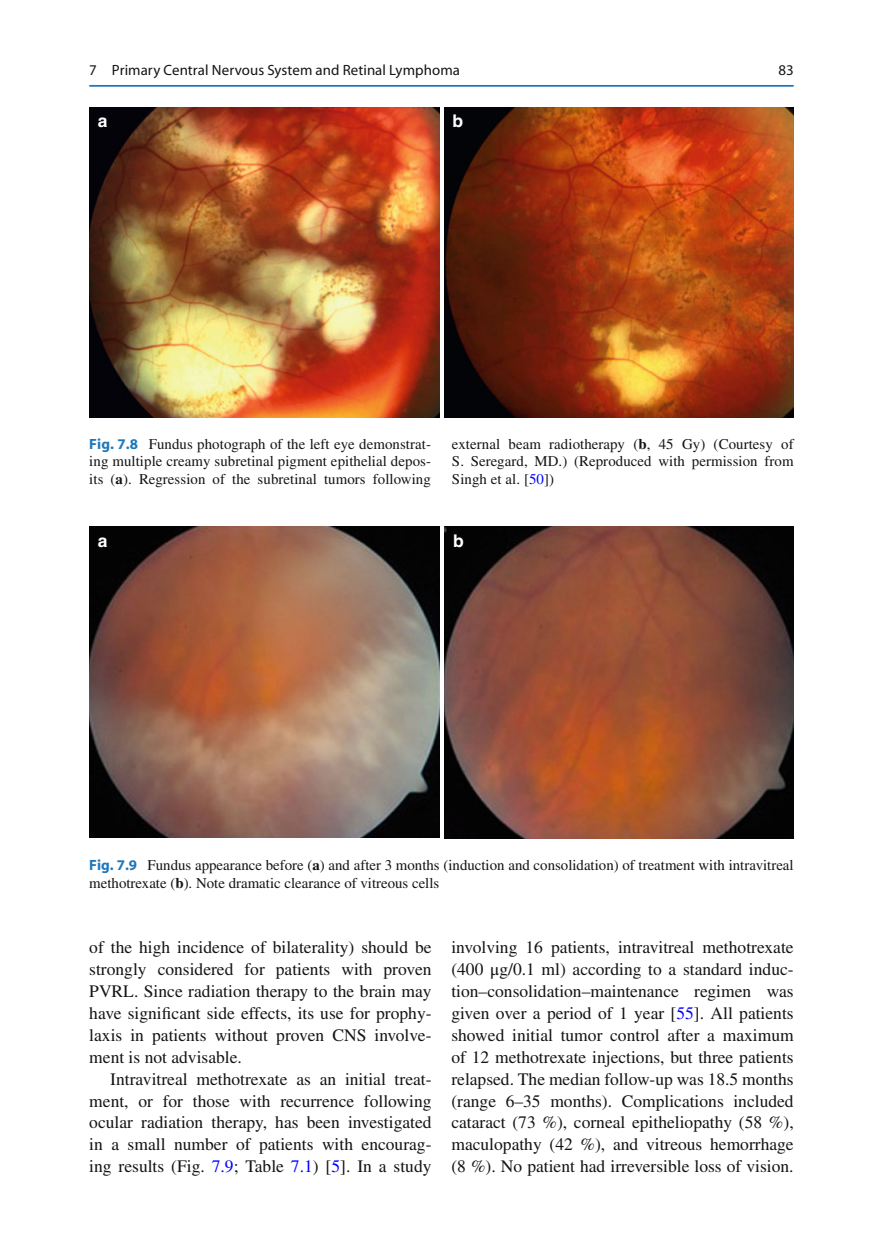
<style>
.page{position:relative;width:883px;height:1260px;background:#fff}
.page>*{position:absolute;margin:0;border:0;box-sizing:border-box;transform-origin:0 0}
.t1{font:17.5px/21.9px "Times";color:#131413;text-align:justify}
.t2{font:700 17.5px "Helvetica";color:#fff}
.t3{font:14.88px/17.5px "Times";color:#131413;text-align:justify}
.t4{font:14.88px "Myriad";letter-spacing:.005em;color:#131413}
.s1{font-family:"Myriad";font-weight:700;color:#1f77b9}
.s2{font-weight:700}
.s3{color:#00f}
.s4{font-family:"STIX General"}
</style>
<div class="page">
<img style="left:89px;top:107px;width:350px;height:310px">
<img style="left:444px;top:107px;width:350px;height:310px">
<img style="left:89px;top:527px;width:350px;height:310px">
<img style="left:444px;top:527px;width:350px;height:312px">
<hr style="left:89px;top:85px;width:705px;height:2px;background:#1f77b9">
<p class="t4" style="left:89px;top:64px;width:372px">7 Primary Central Nervous System and Retinal Lymphoma</p>
<p class="t2" style="left:98px;top:111px;width:11px">a</p>
<p class="t2" style="left:453px;top:111px;width:12px">b</p>
<p class="t4" style="left:779px;top:64px;width:17px">83</p>
<p class="t3" style="left:89px;top:436px;width:343px"><span class="s1">Fig. 7.8</span> Fundus photograph of the left eye demonstrat&shy;ing multiple creamy subretinal pigment epithelial depos&shy;its ( <span class="s2">a</span> ). Regression of the subretinal tumors following</p>
<p class="t3" style="left:452px;top:436px;width:343px">external beam radiotherapy ( <span class="s2">b</span> , 45 Gy) (Courtesy of S. Seregard, MD.) (Reproduced with permission from Singh et al. [ <span class="s3">50</span> ])</p>
<p class="t2" style="left:98px;top:531px;width:11px">a</p>
<p class="t2" style="left:453px;top:531px;width:12px">b</p>
<p class="t3" style="left:89px;top:858px;width:706px"><span class="s1">Fig. 7.9</span> Fundus appearance before ( <span class="s2">a</span> ) and after 3 months (induction and consolidation) of treatment with intravitreal methotrexate ( <span class="s2">b</span> ). Note dramatic clearance of vitreous cells</p>
<p class="t1" style="left:89px;top:938px;width:344px">of the high incidence of bilaterality) should be strongly considered for patients with proven PVRL. Since radiation therapy to the brain may have significant side effects, its use for prophy&shy;laxis in patients without proven CNS involve&shy;ment is not advisable.</p>
<p class="t1" style="left:89px;top:1070px;width:344px;text-indent:21px">Intravitreal methotrexate as an initial treat&shy;ment, or for those with recurrence following ocular radiation therapy, has been investigated in a small number of patients with encourag&shy;ing results (Fig. <span class="s3">7.9</span> ; Table <span class="s3">7.1</span> ) [ <span class="s3">5</span> ]. In a study</p>
<p class="t1" style="left:451px;top:938px;width:344px">involving 16 patients, intravitreal methotrexate (400 <span class="s4">μ</span>g/0.1 ml) according to a standard induc&shy;tion–consolidation–maintenance regimen was given over a period of 1 year [ <span class="s3">55</span> ]. All patients showed initial tumor control after a maximum of 12 methotrexate injections, but three patients relapsed. The median follow-up was 18.5 months (range 6–35 months). Complications included cataract (73 %), corneal epitheliopathy (58 %), maculopathy (42 %), and vitreous hemorrhage (8 %). No patient had irreversible loss of vision.</p>
</div>
